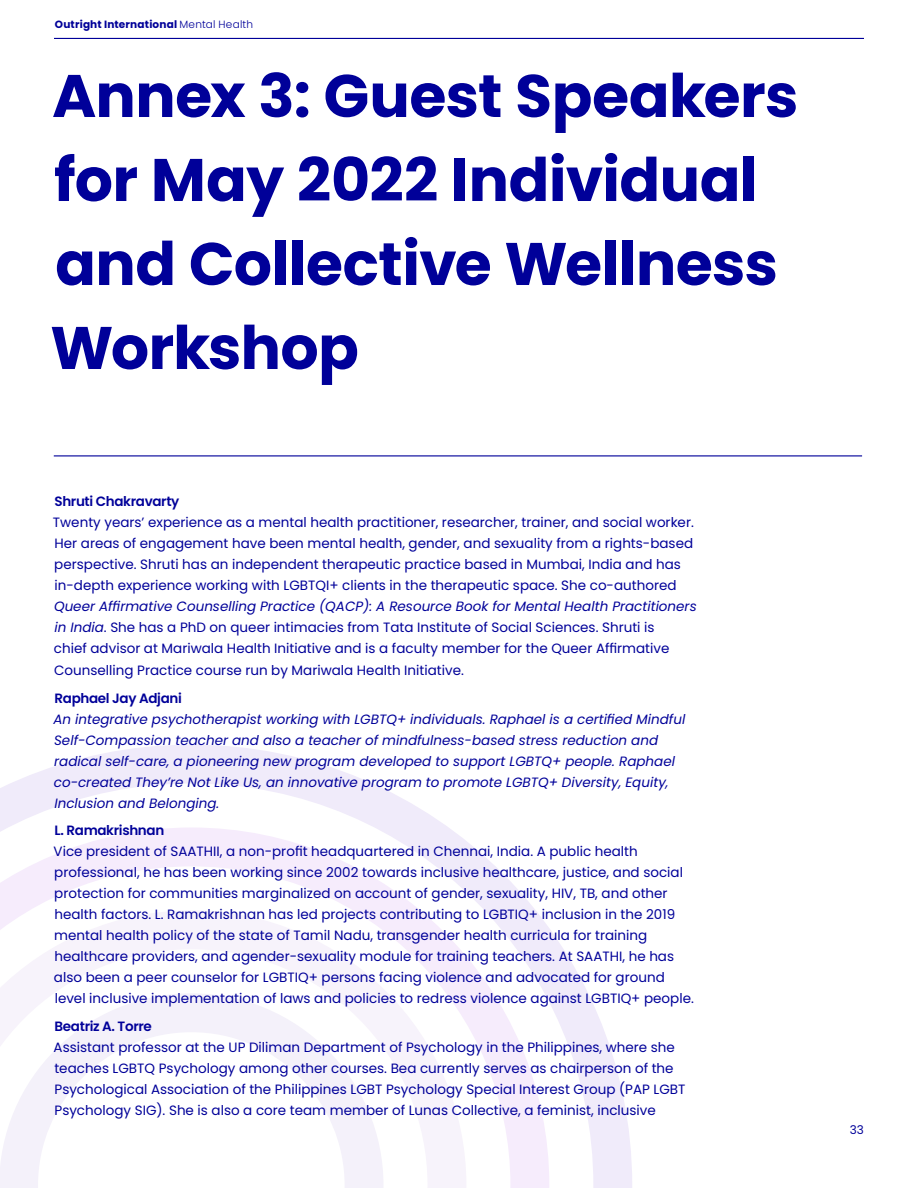
<style>
.page{position:relative;width:918px;height:1188px;background:#fff}
.page>*{position:absolute;margin:0;border:0;box-sizing:border-box;transform-origin:0 0}
.Heading_1{font:700 60px/84px "Poppins";letter-spacing:-.01em;color:#009}
.Contents{font:13.5px/21px "Poppins";color:#009}
.Contents-2{font:italic 13.5px/21px "Poppins";color:#009}
.Body_text_1{font:12px "Poppins";color:#009}
.t1{font:700 10.5px "Poppins";letter-spacing:.02em;color:#009}
.s1{font-weight:300}
.s2{font-weight:600}
.s3{font-style:italic}
.s4{font-weight:600;font-style:normal}
</style>
<div class="page">
<hr style="left:54px;top:38px;width:810px;height:1px;background:#009">
<svg style="left:0;top:745px;width:632px;height:443px"></svg>
<svg style="left:0;top:828px;width:549px;height:360px"></svg>
<svg style="left:0;top:910px;width:466px;height:278px"></svg>
<svg style="left:0;top:993px;width:384px;height:195px"></svg>
<hr style="left:54px;top:455px;width:808px;height:1px;background:#009">
<p class="t1" style="left:55px;top:19px;width:200px">Outright International <span class="s1">Mental Health</span></p>
<p class="Heading_1" style="left:50px;top:54px;width:750px">Annex 3: Guest Speakers for May 2022 Individual and Collective Wellness<br>Workshop</p>
<p class="Contents" style="left:53px;top:491px;width:645px"><span class="s2">Shruti Chakravarty<br></span>Twenty years’ experience as a mental health practitioner, researcher, trainer, and social worker.<br>Her areas of engagement have been mental health, gender, and sexuality from a rights-based perspective. Shruti has an independent therapeutic practice based in Mumbai, India and has in-depth experience working with LGBTQI+ clients in the therapeutic space. She co-authored <span class="s3">Queer Affirmative Counselling Practice (QACP): A Resource Book for Mental Health Practitioners in India</span>. She has a PhD on queer intimacies from Tata Institute of Social Sciences. Shruti is<br>chief advisor at Mariwala Health Initiative and is a faculty member for the Queer Affirmative Counselling Practice course run by Mariwala Health Initiative.</p>
<p class="Contents-2" style="left:53px;top:687px;width:633px"><span class="s4">Raphael Jay Adjani<br></span>An integrative psychotherapist working with LGBTQ+ individuals. Raphael is a certified Mindful Self-Compassion teacher and also a teacher of mindfulness-based stress reduction and radical self-care, a pioneering new program developed to support LGBTQ+ people. Raphael co-created They’re Not Like Us, an innovative program to promote LGBTQ+ Diversity, Equity, Inclusion and Belonging.</p>
<p class="Contents" style="left:54px;top:820px;width:642px"><span class="s2">L. Ramakrishnan<br></span>Vice president of SAATHII, a non-profit headquartered in Chennai, India. A public health professional, he has been working since 2002 towards inclusive healthcare, justice, and social protection for communities marginalized on account of gender, sexuality, HIV, TB, and other health factors. L. Ramakrishnan has led projects contributing to LGBTIQ+ inclusion in the 2019 mental health policy of the state of Tamil Nadu, transgender health curricula for training healthcare providers, and agender-sexuality module for training teachers. At SAATHI, he has also been a peer counselor for LGBTIQ+ persons facing violence and advocated for ground level inclusive implementation of laws and policies to redress violence against LGBTIQ+ people.</p>
<p class="Contents" style="left:54px;top:1016px;width:633px"><span class="s2">Beatriz A. Torre<br></span>Assistant professor at the UP Diliman Department of Psychology in the Philippines, where she teaches LGBTQ Psychology among other courses. Bea currently serves as chairperson of the Psychological Association of the Philippines LGBT Psychology Special Interest Group (PAP LGBT Psychology SIG). She is also a core team member of Lunas Collective, a feminist, inclusive</p>
<p class="Body_text_1" style="left:850px;top:1123px;width:16px">33</p>
</div>
